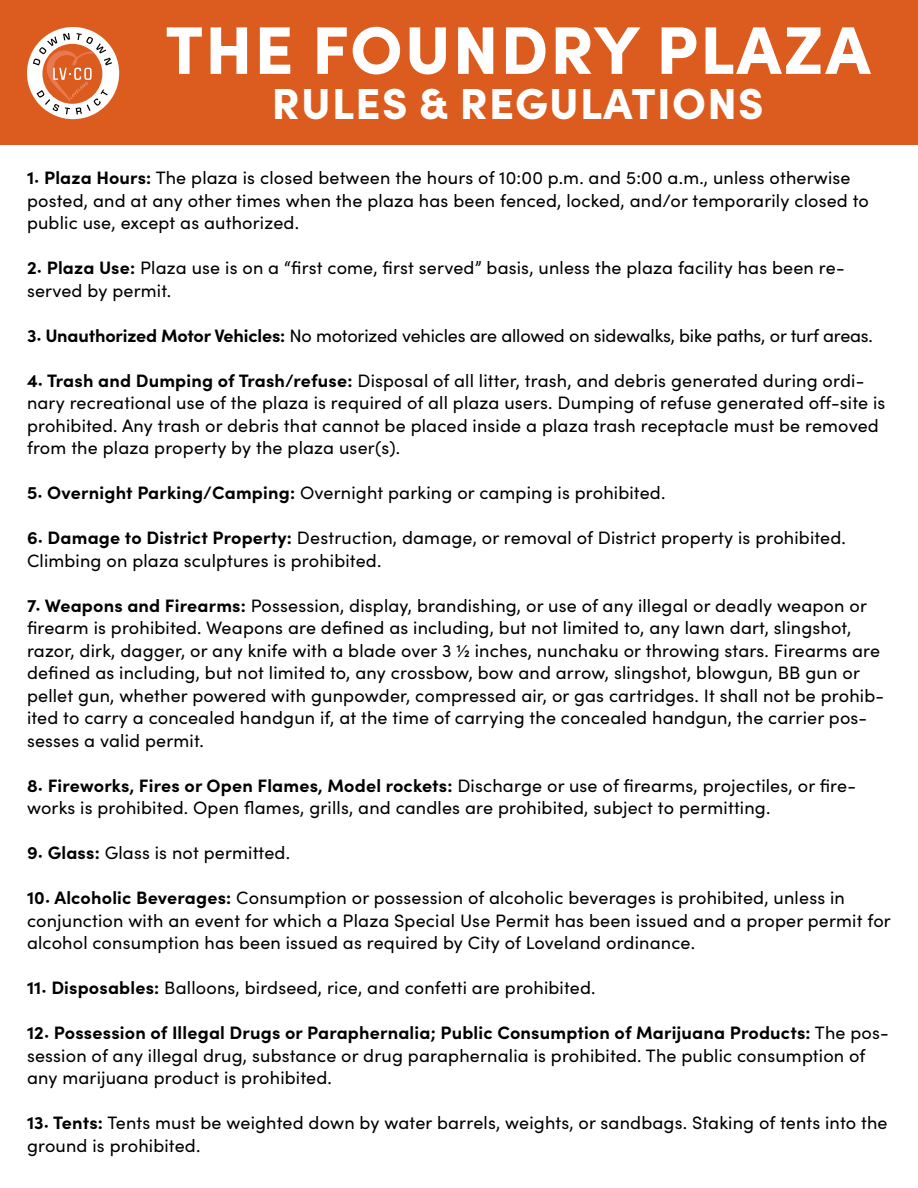
<style>
.page{position:relative;width:918px;height:1188px;background:#fff}
.page>*{position:absolute;margin:0;border:0;box-sizing:border-box;transform-origin:0 0}
.t1{font:900 67.5px "Sofia Pro";letter-spacing:.03em;color:#fff}
.t2{font:900 43.5px "Sofia Pro";letter-spacing:.03em;color:#fff}
.t3{font:18px/22.5px "Sofia Pro";letter-spacing:.01em;color:#000}
.t4{font:18px "Sofia Pro";letter-spacing:-.01em;color:#000}
.s1{font-weight:700}
</style>
<div class="page">
<div style="left:0;top:0;width:918px;height:145px;background:#db5c1e"></div>
<div style="left:27px;top:27px;width:92px;height:92px;background:#fff;border-radius:50%"></div>
<svg style="left:33px;top:33px;width:79px;height:82px"></svg>
<h1 class="t1" style="left:165px;top:-3px;width:707px">THE FOUNDRY PLAZA</h1>
<h2 class="t2" style="left:272px;top:69px;width:493px">RULES &amp; REGULATIONS</h2>
<p class="t3" style="left:27px;top:166px;width:844px"><span class="s1">1. Plaza Hours:</span> The plaza is closed between the hours of 10:00 p.m. and 5:00 a.m., unless otherwise posted, and at any other times when the plaza has been fenced, locked, and/or temporarily closed to public use, except as authorized.</p>
<p class="t3" style="left:27px;top:256px;width:819px"><span class="s1">2. Plaza Use:</span> Plaza use is on a “first come, first served” basis, unless the plaza facility has been re&shy;served by permit.</p>
<p class="t4" style="left:27px;top:322px;width:848px"><span class="s1">3. Unauthorized Motor Vehicles:</span> No motorized vehicles are allowed on sidewalks, bike paths, or turf areas.</p>
<p class="t3" style="left:27px;top:368px;width:860px"><span class="s1">4. Trash and Dumping of Trash/refuse:</span> Disposal of all litter, trash, and debris generated during ordi&shy;nary recreational use of the plaza is required of all plaza users. Dumping of refuse generated off-site is prohibited. Any trash or debris that cannot be placed inside a plaza trash receptacle must be removed from the plaza property by the plaza user(s).</p>
<p class="t3" style="left:27px;top:481px;width:640px"><span class="s1">5. Overnight Parking/Camping:</span> Overnight parking or camping is prohibited.</p>
<p class="t3" style="left:27px;top:526px;width:821px"><span class="s1">6. Damage to District Property:</span> Destruction, damage, or removal of District property is prohibited.<br>Climbing on plaza sculptures is prohibited.</p>
<p class="t3" style="left:27px;top:593px;width:859px"><span class="s1">7. Weapons and Firearms:</span> Possession, display, brandishing, or use of any illegal or deadly weapon or firearm is prohibited. Weapons are defined as including, but not limited to, any lawn dart, slingshot, razor, dirk, dagger, or any knife with a blade over 3 ½ inches, nunchaku or throwing stars. Firearms are defined as including, but not limited to, any crossbow, bow and arrow, slingshot, blowgun, BB gun or pellet gun, whether powered with gunpowder, compressed air, or gas cartridges. It shall not be prohib&shy;ited to carry a concealed handgun if, at the time of carrying the concealed handgun, the carrier pos&shy;sesses a valid permit.</p>
<p class="t3" style="left:27px;top:773px;width:831px"><span class="s1">8. Fireworks, Fires or Open Flames, Model rockets:</span> Discharge or use of firearms, projectiles, or fire&shy;works is prohibited. Open flames, grills, and candles are prohibited, subject to permitting.</p>
<p class="t3" style="left:27px;top:841px;width:265px"><span class="s1">9. Glass:</span> Glass is not permitted.</p>
<p class="t3" style="left:27px;top:886px;width:865px"><span class="s1">10. Alcoholic Beverages:</span> Consumption or possession of alcoholic beverages is prohibited, unless in conjunction with an event for which a Plaza Special Use Permit has been issued and a proper permit for alcohol consumption has been issued as required by City of Loveland ordinance.</p>
<p class="t3" style="left:27px;top:976px;width:570px"><span class="s1">11. Disposables:</span> Balloons, birdseed, rice, and confetti are prohibited.</p>
<p class="t3" style="left:27px;top:1021px;width:863px"><span class="s1">12. Possession of Illegal Drugs or Paraphernalia; Public Consumption of Marijuana Products:</span> The pos&shy;session of any illegal drug, substance or drug paraphernalia is prohibited. The public consumption of any marijuana product is prohibited.</p>
<p class="t3" style="left:27px;top:1111px;width:862px"><span class="s1">13. Tents:</span> Tents must be weighted down by water barrels, weights, or sandbags. Staking of tents into the ground is prohibited.</p>
</div>
